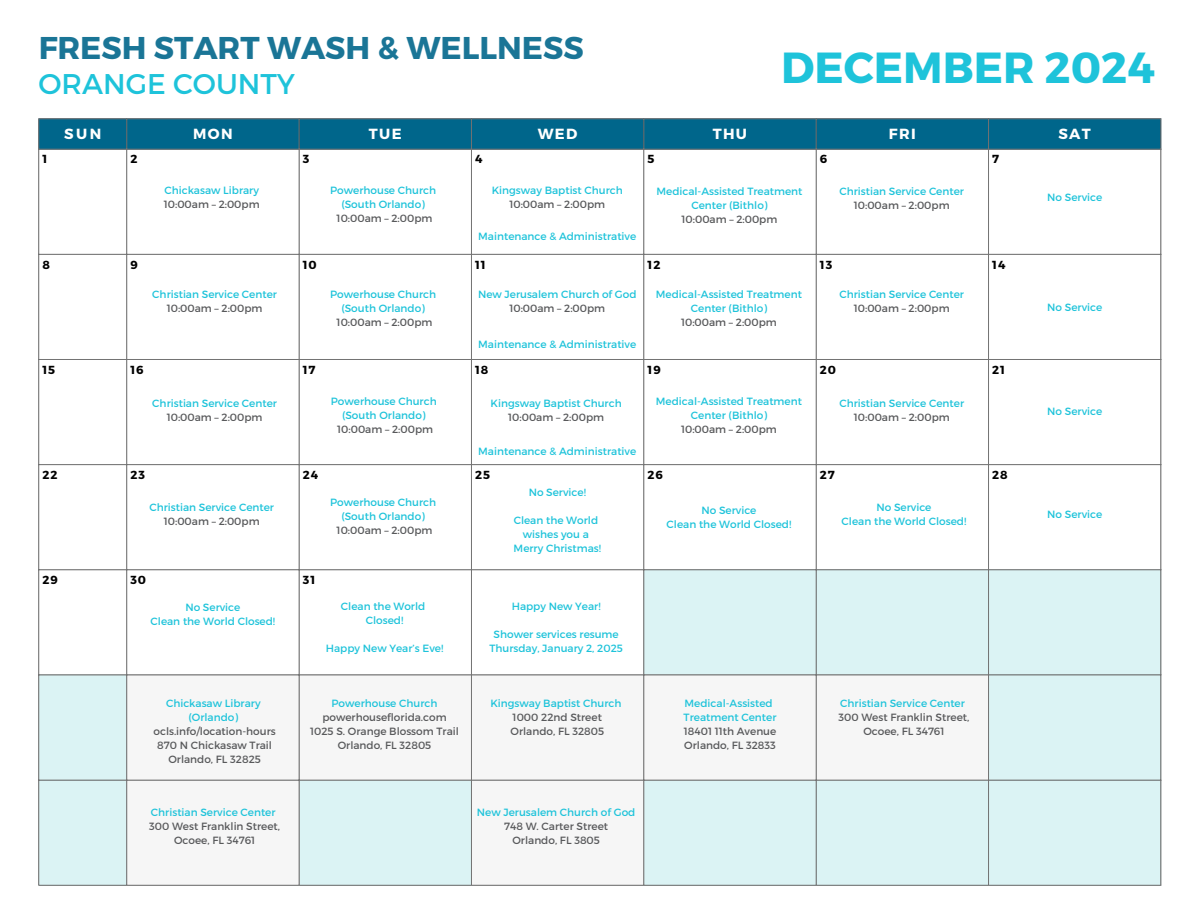
<style>
.page{position:relative;width:1188px;height:918px;background:#fff}
.page>*{position:absolute;margin:0;border:0;box-sizing:border-box;transform-origin:0 0}
.t1{font:700 43.5px "Montserrat";color:#1ec3da}
.t2{font:700 31.5px "Montserrat";color:#00668b}
.t3{font:28.5px "Montserrat";color:#1ec3da}
.t4{font:700 14.7px "Montserrat";letter-spacing:.09em;color:#fff}
.t5{font:700 11.7px "Montserrat";letter-spacing:.09em;color:#000}
.t6{font:10.5px/14px "Montserrat";color:#1ec3da;text-align:center}
.t7{font:10.5px/14px "Montserrat";color:#58595b;text-align:center}
</style>
<div class="page">
<svg style="left:39px;top:119px;width:1122px;height:30px;background:#02668a"></svg>
<svg style="left:39px;top:570px;width:1122px;height:315px;fill:#dbf3f4"></svg>
<svg style="left:127px;top:676px;width:861px;height:209px;fill:#f6f6f6"></svg>
<hr style="left:38px;top:119px;width:1px;height:766px;background:#737373">
<hr style="left:126px;top:119px;width:1px;height:766px;background:#737373">
<hr style="left:299px;top:119px;width:1px;height:766px;background:#737373">
<hr style="left:471px;top:119px;width:1px;height:766px;background:#737373">
<hr style="left:644px;top:119px;width:1px;height:766px;background:#737373">
<hr style="left:816px;top:119px;width:1px;height:766px;background:#737373">
<hr style="left:988px;top:119px;width:1px;height:766px;background:#737373">
<hr style="left:1161px;top:119px;width:1px;height:766px;background:#737373">
<hr style="left:38px;top:118px;width:1123px;height:1px;background:#737373">
<hr style="left:38px;top:149px;width:1123px;height:1px;background:#737373">
<hr style="left:38px;top:254px;width:1123px;height:1px;background:#737373">
<hr style="left:38px;top:359px;width:1123px;height:1px;background:#737373">
<hr style="left:38px;top:464px;width:1123px;height:1px;background:#737373">
<hr style="left:38px;top:569px;width:1123px;height:1px;background:#737373">
<hr style="left:38px;top:675px;width:1123px;height:1px;background:#737373">
<hr style="left:38px;top:780px;width:1123px;height:1px;background:#737373">
<hr style="left:38px;top:885px;width:1123px;height:1px;background:#737373">
<h2 class="t2" style="left:38px;top:29px;width:547px">FRESH START WASH &amp; WELLNESS</h2>
<h3 class="t3" style="left:38px;top:67px;width:258px">ORANGE COUNTY</h3>
<h1 class="t1" style="left:781px;top:41px;width:375px">DECEMBER 2024</h1>
<h3 class="t4" style="left:64px;top:125px;width:39px">SUN</h3>
<h3 class="t4" style="left:193px;top:125px;width:41px">MON</h3>
<h3 class="t4" style="left:369px;top:125px;width:34px">TUE</h3>
<h3 class="t4" style="left:538px;top:125px;width:41px">WED</h3>
<h3 class="t4" style="left:713px;top:125px;width:36px">THU</h3>
<h3 class="t4" style="left:889px;top:125px;width:28px">FRI</h3>
<h3 class="t4" style="left:1059px;top:125px;width:34px">SAT</h3>
<p class="t5" style="left:42px;top:152px;width:6px">1</p>
<p class="t5" style="left:130px;top:152px;width:9px">2</p>
<p class="t5" style="left:303px;top:152px;width:8px">3</p>
<p class="t5" style="left:475px;top:152px;width:9px">4</p>
<p class="t5" style="left:648px;top:152px;width:8px">5</p>
<p class="t5" style="left:820px;top:152px;width:9px">6</p>
<p class="t5" style="left:992px;top:152px;width:8px">7</p>
<p class="t6" style="left:164px;top:183px;width:96px">Chickasaw Library</p>
<p class="t7" style="left:164px;top:197px;width:97px">10:00am – 2:00pm</p>
<p class="t6" style="left:330px;top:183px;width:107px">Powerhouse Church (South Orlando)</p>
<p class="t7" style="left:337px;top:211px;width:97px">10:00am – 2:00pm</p>
<p class="t6" style="left:492px;top:183px;width:133px">Kingsway Baptist Church</p>
<p class="t7" style="left:509px;top:197px;width:97px">10:00am – 2:00pm</p>
<p class="t6" style="left:478px;top:229px;width:160px">Maintenance &amp; Administrative</p>
<p class="t6" style="left:656px;top:184px;width:148px">Medical-Assisted Treatment<br>Center (Bithlo)</p>
<p class="t7" style="left:682px;top:212px;width:97px">10:00am – 2:00pm</p>
<p class="t6" style="left:839px;top:184px;width:126px">Christian Service Center</p>
<p class="t7" style="left:854px;top:198px;width:97px">10:00am – 2:00pm</p>
<p class="t5" style="left:42px;top:257px;width:9px">8</p>
<p class="t5" style="left:130px;top:257px;width:9px">9</p>
<p class="t5" style="left:303px;top:257px;width:16px">10</p>
<p class="t5" style="left:475px;top:257px;width:12px">11</p>
<p class="t5" style="left:648px;top:257px;width:14px">12</p>
<p class="t5" style="left:820px;top:257px;width:14px">13</p>
<p class="t5" style="left:992px;top:257px;width:15px">14</p>
<p class="t6" style="left:152px;top:288px;width:126px">Christian Service Center</p>
<p class="t7" style="left:167px;top:302px;width:97px">10:00am – 2:00pm</p>
<p class="t6" style="left:330px;top:287px;width:107px">Powerhouse Church (South Orlando)</p>
<p class="t7" style="left:337px;top:315px;width:97px">10:00am – 2:00pm</p>
<p class="t6" style="left:478px;top:287px;width:160px">New Jerusalem Church of God</p>
<p class="t7" style="left:509px;top:301px;width:97px">10:00am – 2:00pm</p>
<p class="t6" style="left:478px;top:338px;width:160px">Maintenance &amp; Administrative</p>
<p class="t6" style="left:656px;top:287px;width:148px">Medical-Assisted Treatment<br>Center (Bithlo)</p>
<p class="t7" style="left:681px;top:315px;width:97px">10:00am – 2:00pm</p>
<p class="t6" style="left:839px;top:287px;width:126px">Christian Service Center</p>
<p class="t7" style="left:854px;top:301px;width:97px">10:00am – 2:00pm</p>
<p class="t5" style="left:42px;top:362px;width:14px">15</p>
<p class="t5" style="left:130px;top:362px;width:15px">16</p>
<p class="t5" style="left:303px;top:362px;width:14px">17</p>
<p class="t5" style="left:475px;top:362px;width:15px">18</p>
<p class="t5" style="left:648px;top:362px;width:15px">19</p>
<p class="t5" style="left:820px;top:362px;width:18px">20</p>
<p class="t5" style="left:992px;top:362px;width:14px">21</p>
<p class="t6" style="left:152px;top:396px;width:126px">Christian Service Center</p>
<p class="t7" style="left:167px;top:410px;width:97px">10:00am – 2:00pm</p>
<p class="t6" style="left:331px;top:395px;width:107px">Powerhouse Church (South Orlando)</p>
<p class="t7" style="left:337px;top:423px;width:97px">10:00am – 2:00pm</p>
<p class="t6" style="left:491px;top:396px;width:133px">Kingsway Baptist Church</p>
<p class="t7" style="left:508px;top:410px;width:97px">10:00am – 2:00pm</p>
<p class="t6" style="left:478px;top:445px;width:160px">Maintenance &amp; Administrative</p>
<p class="t6" style="left:656px;top:395px;width:148px">Medical-Assisted Treatment<br>Center (Bithlo)</p>
<p class="t7" style="left:681px;top:423px;width:97px">10:00am – 2:00pm</p>
<p class="t6" style="left:840px;top:396px;width:126px">Christian Service Center</p>
<p class="t7" style="left:854px;top:410px;width:97px">10:00am – 2:00pm</p>
<p class="t5" style="left:42px;top:467px;width:17px">22</p>
<p class="t5" style="left:130px;top:467px;width:16px">23</p>
<p class="t5" style="left:303px;top:467px;width:17px">24</p>
<p class="t5" style="left:475px;top:467px;width:16px">25</p>
<p class="t5" style="left:648px;top:467px;width:17px">26</p>
<p class="t5" style="left:820px;top:467px;width:16px">27</p>
<p class="t5" style="left:992px;top:467px;width:17px">28</p>
<p class="t6" style="left:149px;top:501px;width:126px">Christian Service Center</p>
<p class="t7" style="left:164px;top:515px;width:97px">10:00am – 2:00pm</p>
<p class="t5" style="left:42px;top:573px;width:17px">29</p>
<p class="t5" style="left:130px;top:573px;width:17px">30</p>
<p class="t5" style="left:303px;top:573px;width:14px">31</p>
<p class="t6" style="left:330px;top:496px;width:107px">Powerhouse Church (South Orlando)</p>
<p class="t7" style="left:337px;top:524px;width:97px">10:00am – 2:00pm</p>
<p class="t6" style="left:151px;top:601px;width:126px">No Service<br>Clean the World Closed!</p>
<p class="t6" style="left:341px;top:600px;width:86px">Clean the World<br>Closed!</p>
<p class="t6" style="left:326px;top:642px;width:119px">Happy New Year’s Eve!</p>
<p class="t6" style="left:166px;top:697px;width:96px">Chickasaw Library (Orlando)</p>
<p class="t7" style="left:154px;top:725px;width:124px">ocls.info/location-hours<br>870 N Chickasaw Trail<br>Orlando, FL 32825</p>
<p class="t6" style="left:151px;top:805px;width:126px">Christian Service Center</p>
<p class="t7" style="left:149px;top:819px;width:132px">300 West Franklin Street,<br>Ocoee, FL 34761</p>
<p class="t6" style="left:332px;top:697px;width:107px">Powerhouse Church</p>
<p class="t7" style="left:310px;top:711px;width:150px">powerhouseflorida.com<br>1025 S. Orange Blossom Trail<br>Orlando, FL 32805</p>
<p class="t6" style="left:529px;top:485px;width:59px">No Service!</p>
<p class="t6" style="left:514px;top:513px;width:89px">Clean the World wishes you a<br>Merry Christmas!</p>
<p class="t6" style="left:667px;top:504px;width:126px">No Service<br>Clean the World Closed!</p>
<p class="t6" style="left:842px;top:501px;width:126px">No Service<br>Clean the World Closed!</p>
<p class="t6" style="left:512px;top:600px;width:90px">Happy New Year!</p>
<p class="t6" style="left:489px;top:628px;width:135px">Shower services resume<br>Thursday, January 2, 2025</p>
<p class="t6" style="left:490px;top:697px;width:133px">Kingsway Baptist Church</p>
<p class="t7" style="left:511px;top:711px;width:95px;text-align:left">1000 22nd Street<br>Orlando, FL 32805</p>
<p class="t6" style="left:477px;top:805px;width:160px">New Jerusalem Church of God</p>
<p class="t7" style="left:504px;top:819px;width:105px">748 W. Carter Street<br>Orlando, FL 3805</p>
<p class="t6" style="left:684px;top:697px;width:94px;text-align:left">Medical-Assisted<br>Treatment Center</p>
<p class="t7" style="left:684px;top:725px;width:94px;text-align:left">18401 11th Avenue<br>Orlando, FL 32833</p>
<p class="t6" style="left:840px;top:697px;width:126px">Christian Service Center</p>
<p class="t7" style="left:838px;top:711px;width:132px">300 West Franklin Street,<br>Ocoee, FL 34761</p>
<p class="t6" style="left:1047px;top:190px;width:57px">No Service</p>
<p class="t6" style="left:1047px;top:301px;width:57px">No Service</p>
<p class="t6" style="left:1047px;top:404px;width:57px">No Service</p>
<p class="t6" style="left:1047px;top:507px;width:57px">No Service</p>
</div>
